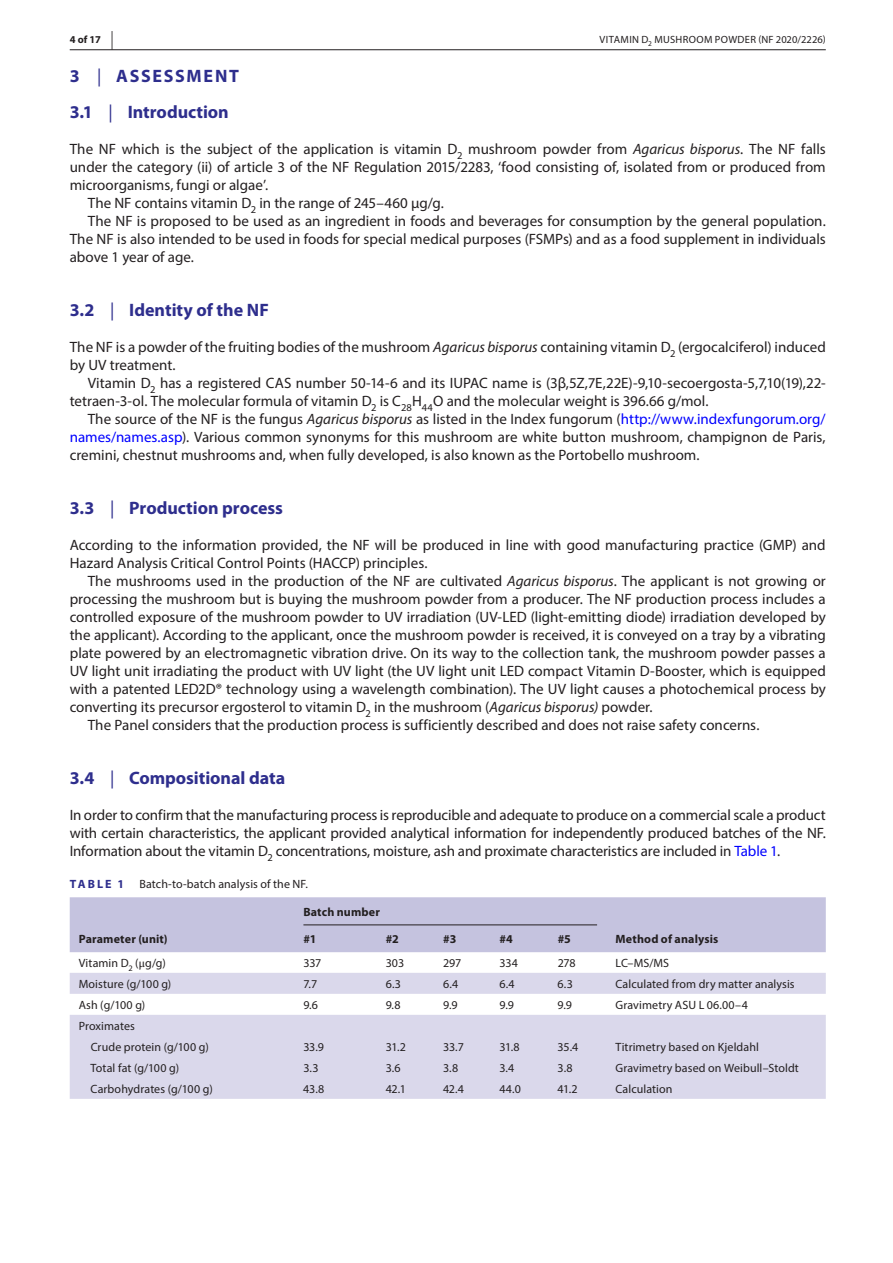
<style>
.page{position:relative;width:893px;height:1263px;background:#fff}
.page>*{position:absolute;margin:0;border:0;box-sizing:border-box;transform-origin:0 0}
.t1{font:700 18px/36px "Myriad Pro";color:#2e2e8d}
.t2{font:15px/18px "Myriad Pro";color:#231f20}
.t3{font:12px/21px "Myriad Pro";letter-spacing:.005em;color:#231f20}
.t4{font:700 12px "Myriad Pro";letter-spacing:.01em;color:#231f20}
.t5{font:700 12px "Myriad Pro";letter-spacing:.165em;color:#2e2e8d}
.t6{font:10.5px "Myriad Pro";letter-spacing:.03em;color:#231f20}
.t7{font:700 10.5px "Myriad Pro";color:#231f20}
.s1{font-size:18.6px}
.s2{font-weight:400}
.s3{font-style:italic}
.s4{color:#00f}
.s5{font-family:"STIX"}
</style>
<div class="page">
<hr style="left:70px;top:49px;width:756px;height:1px;background:#231f20">
<div style="left:70px;top:897px;width:756px;height:55px;background:#c5c3df"></div>
<svg style="left:70px;top:973px;width:756px;height:126px;fill:#dad8eb"></svg>
<hr style="left:303px;top:924px;width:294px;height:1px;background:#231f20">
<p class="t7" style="left:70px;top:32px;width:45px">4 of 17 <span class="s1">|</span></p>
<p class="t6" style="left:600px;top:33px;width:228px">VITAMIN D<sub>2</sub> MUSHROOM POWDER (NF 2020/2226)</p>
<p class="t1" style="left:70px;top:57px;width:171px">3 <span class="s2">|</span> ASSESSMENT<br>3.1 <span class="s2">|</span> Introduction</p>
<p class="t2" style="left:70px;top:140px;width:757px">The NF which is the subject of the application is vitamin D<sub>2</sub> mushroom powder from <span class="s3">Agaricus bisporus</span>. The NF falls</p>
<p class="t2" style="left:70px;top:158px;width:758px">under the category (ii) of article 3 of the NF Regulation 2015/2283, ‘food consisting of, isolated from or produced from</p>
<p class="t2" style="left:70px;top:176px;width:200px">microorganisms, fungi or algae’.</p>
<p class="t2" style="left:88px;top:194px;width:358px">The NF contains vitamin D<sub>2</sub> in the range of 245–460 μg/g.</p>
<p class="t2" style="left:88px;top:212px;width:739px">The NF is proposed to be used as an ingredient in foods and beverages for consumption by the general population.</p>
<p class="t2" style="left:70px;top:230px;width:757px">The NF is also intended to be used in foods for special medical purposes (FSMPs) and as a food supplement in individuals</p>
<p class="t2" style="left:70px;top:248px;width:126px">above 1 year of age.</p>
<p class="t1" style="left:70px;top:291px;width:201px">3.2 <span class="s2">|</span> Identity of the NF</p>
<p class="t2" style="left:70px;top:338px;width:758px">The NF is a powder of the fruiting bodies of the mushroom <span class="s3">Agaricus bisporus</span> containing vitamin D<sub>2</sub> (ergocalciferol) induced by UV treatment.</p>
<p class="t2" style="left:70px;top:374px;width:757px;text-indent:18px">Vitamin D<sub>2</sub> has a registered CAS number 50-14-6 and its IUPAC name is (3β,5Z,7E,22E)-9,10-secoergosta-5,7,10(19),22- tetraen-3-ol. The molecular formula of vitamin D<sub>2</sub> is C<sub>28</sub>H<sub>44</sub>O and the molecular weight is 396.66 g/mol.</p>
<p class="t2" style="left:70px;top:410px;width:757px;text-align:justify;text-indent:18px">The source of the NF is the fungus <span class="s3">Agaricus bisporus</span> as listed in the Index fungorum (<span class="s4">http://www.indexfungorum.org/ names/names.asp</span>). Various common synonyms for this mushroom are white button mushroom, champignon de Paris, cremini, chestnut mushrooms and, when fully developed, is also known as the Portobello mushroom.</p>
<p class="t1" style="left:70px;top:489px;width:215px">3.3 <span class="s2">|</span> Production process</p>
<p class="t2" style="left:70px;top:536px;width:757px">According to the information provided, the NF will be produced in line with good manufacturing practice (GMP) and<br>Hazard Analysis Critical Control Points (HACCP) principles.</p>
<p class="t2" style="left:88px;top:572px;width:740px">The mushrooms used in the production of the NF are cultivated <span class="s3">Agaricus bisporus</span>. The applicant is not growing or</p>
<p class="t2" style="left:70px;top:590px;width:757px">processing the mushroom but is buying the mushroom powder from a producer. The NF production process includes a</p>
<p class="t2" style="left:70px;top:608px;width:758px">controlled exposure of the mushroom powder to UV irradiation (UV-LED (light-emitting diode) irradiation developed by</p>
<p class="t2" style="left:70px;top:626px;width:757px">the applicant). According to the applicant, once the mushroom powder is received, it is conveyed on a tray by a vibrating</p>
<p class="t2" style="left:70px;top:644px;width:758px">plate powered by an electromagnetic vibration drive. On its way to the collection tank, the mushroom powder passes a</p>
<p class="t2" style="left:70px;top:662px;width:758px">UV light unit irradiating the product with UV light (the UV light unit LED compact Vitamin D-Booster, which is equipped</p>
<p class="t2" style="left:70px;top:680px;width:758px">with a patented LED2D® technology using a wavelength combination). The UV light causes a photochemical process by</p>
<p class="t2" style="left:70px;top:698px;width:584px">converting its precursor ergosterol to vitamin D<sub>2</sub> in the mushroom (<span class="s3">Agaricus bisporus)</span> powder.</p>
<p class="t2" style="left:88px;top:716px;width:673px">The Panel considers that the production process is sufficiently described and does not raise safety concerns.</p>
<p class="t1" style="left:70px;top:759px;width:217px">3.4 <span class="s2">|</span> Compositional data</p>
<p class="t2" style="left:70px;top:806px;width:758px;text-align:justify">In order to confirm that the manufacturing process is reproducible and adequate to produce on a commercial scale a product with certain characteristics, the applicant provided analytical information for independently produced batches of the NF.<br>Information about the vitamin D<sub>2</sub> concentrations, moisture, ash and proximate characteristics are included in <span class="s4">Table 1</span>.</p>
<p class="t5" style="left:70px;top:876px;width:56px">TABLE 1</p>
<p class="t3" style="left:139px;top:873px;width:170px">Batch-to-batch analysis of the NF.</p>
<p class="t4" style="left:79px;top:931px;width:90px">Parameter (unit)</p>
<p class="t4" style="left:303px;top:904px;width:78px">Batch number</p>
<p class="t4" style="left:303px;top:931px;width:15px">#1</p>
<p class="t4" style="left:386px;top:931px;width:15px">#2</p>
<p class="t4" style="left:443px;top:931px;width:15px">#3</p>
<p class="t4" style="left:499px;top:931px;width:15px">#4</p>
<p class="t4" style="left:558px;top:931px;width:15px">#5</p>
<p class="t4" style="left:616px;top:931px;width:104px">Method of analysis</p>
<p class="t3" style="left:79px;top:952px;width:89px">Vitamin D<sub>2</sub> (<span class="s5">μ</span>g/g)</p>
<p class="t3" style="left:303px;top:952px;width:19px">337</p>
<p class="t3" style="left:386px;top:952px;width:20px">303</p>
<p class="t3" style="left:443px;top:952px;width:20px">297</p>
<p class="t3" style="left:499px;top:952px;width:20px">334</p>
<p class="t3" style="left:558px;top:952px;width:20px">278</p>
<p class="t3" style="left:616px;top:952px;width:55px">LC–MS/MS</p>
<p class="t3" style="left:79px;top:973px;width:94px">Moisture (g/100 g)</p>
<p class="t3" style="left:303px;top:973px;width:15px">7.7</p>
<p class="t3" style="left:386px;top:973px;width:17px">6.3</p>
<p class="t3" style="left:443px;top:973px;width:17px">6.4</p>
<p class="t3" style="left:499px;top:973px;width:17px">6.4</p>
<p class="t3" style="left:558px;top:973px;width:17px">6.3</p>
<p class="t3" style="left:616px;top:973px;width:181px">Calculated from dry matter analysis</p>
<p class="t3" style="left:79px;top:994px;width:68px">Ash (g/100 g)</p>
<p class="t3" style="left:303px;top:994px;width:16px">9.6</p>
<p class="t3" style="left:386px;top:994px;width:16px">9.8</p>
<p class="t3" style="left:443px;top:994px;width:16px">9.9</p>
<p class="t3" style="left:499px;top:994px;width:16px">9.9</p>
<p class="t3" style="left:558px;top:994px;width:16px">9.9</p>
<p class="t3" style="left:615px;top:994px;width:134px">Gravimetry ASU L 06.00–4</p>
<p class="t3" style="left:91px;top:1015px;width:120px;text-indent:-12px">Proximates<br>Crude protein (g/100 g)</p>
<p class="t3" style="left:303px;top:1036px;width:22px">33.9</p>
<p class="t3" style="left:386px;top:1036px;width:22px">31.2</p>
<p class="t3" style="left:443px;top:1036px;width:22px">33.7</p>
<p class="t3" style="left:499px;top:1036px;width:22px">31.8</p>
<p class="t3" style="left:558px;top:1036px;width:22px">35.4</p>
<p class="t3" style="left:615px;top:1036px;width:145px">Titrimetry based on Kjeldahl</p>
<p class="t3" style="left:91px;top:1057px;width:90px">Total fat (g/100 g)</p>
<p class="t3" style="left:303px;top:1057px;width:17px">3.3</p>
<p class="t3" style="left:386px;top:1057px;width:16px">3.6</p>
<p class="t3" style="left:443px;top:1057px;width:17px">3.8</p>
<p class="t3" style="left:499px;top:1057px;width:16px">3.4</p>
<p class="t3" style="left:558px;top:1057px;width:17px">3.8</p>
<p class="t3" style="left:615px;top:1057px;width:185px">Gravimetry based on Weibull–Stoldt</p>
<p class="t3" style="left:91px;top:1078px;width:124px">Carbohydrates (g/100 g)</p>
<p class="t3" style="left:303px;top:1078px;width:23px">43.8</p>
<p class="t3" style="left:386px;top:1078px;width:22px">42.1</p>
<p class="t3" style="left:443px;top:1078px;width:22px">42.4</p>
<p class="t3" style="left:499px;top:1078px;width:23px">44.0</p>
<p class="t3" style="left:558px;top:1078px;width:22px">41.2</p>
<p class="t3" style="left:615px;top:1078px;width:59px">Calculation</p>
</div>
